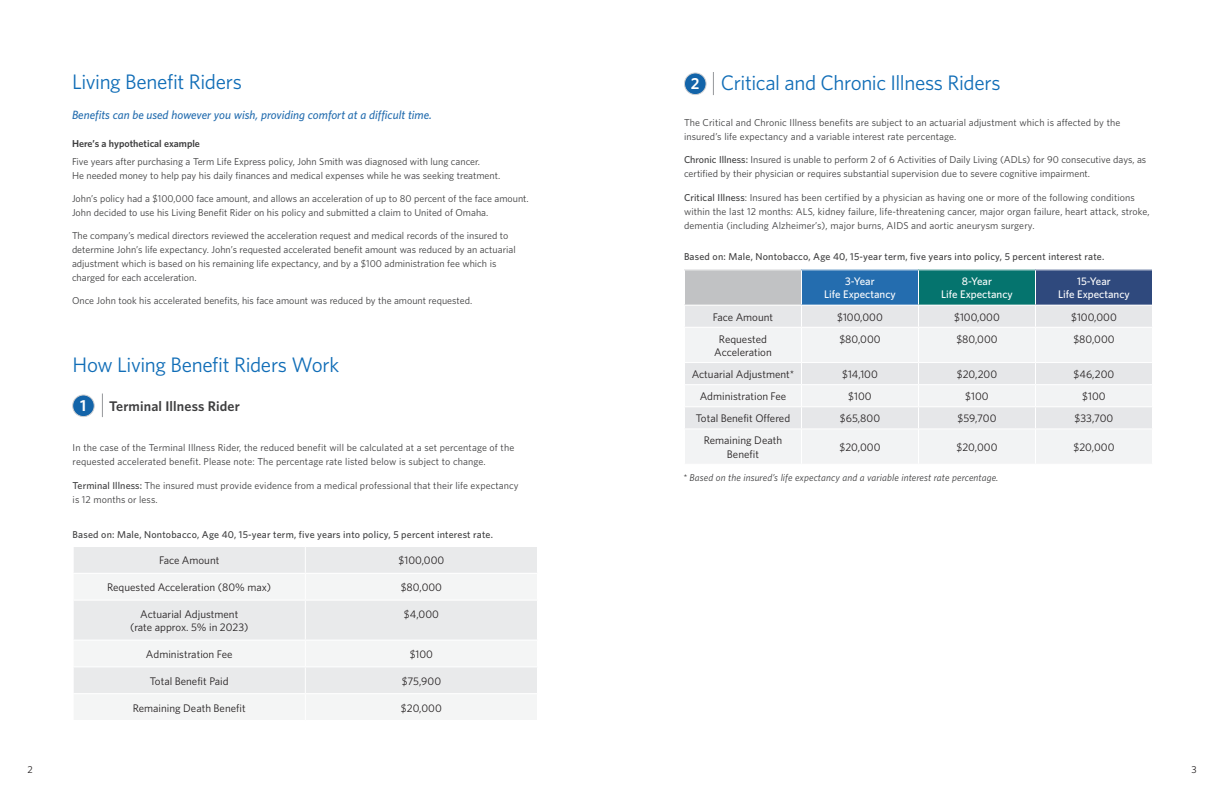
<style>
.page{position:relative;width:1224px;height:792px;background:#fff}
.page>*{position:absolute;margin:0;border:0;box-sizing:border-box;transform-origin:0 0}
.intro{font:21px "Whitney";letter-spacing:-.015em;color:#106db7}
.t1{font:600 16px "Whitney";color:#fff}
.intro-2{font:600 14px "Whitney";letter-spacing:.01em;color:#3e3e3f}
.body{font:italic 500 12px "Whitney";color:#246daf}
.t2{font:11px/13.2px "Whitney";color:#231f20;text-align:center}
.t3{font:500 11px/13.2px "Whitney";color:#fff;text-align:center}
.body-2{font:10px/14px "Whitney";color:#3e3e3f}
.t4{font:500 10px "Whitney";letter-spacing:.02em;color:#3e3e3f}
.body-3{font:italic 10px "Whitney";letter-spacing:.01em;color:#3e3e3f}
.body-4{font:600 10px "Whitney";color:#3e3e3f}
.t5{font:10px "Whitney";color:#231f20}
.s1{font-weight:500}
</style>
<div class="page">
<div style="left:74px;top:547px;width:463px;height:26px;background:#e9eaeb"></div>
<svg style="left:74px;top:574px;width:463px;height:146px;fill:#f4f5f5"></svg>
<svg style="left:305px;top:547px;width:1px;height:53px"></svg>
<hr style="left:73px;top:600px;width:232px;height:1px;background:#fff">
<hr style="left:305px;top:600px;width:233px;height:1px;background:#fff">
<hr style="left:305px;top:601px;width:1px;height:39px;background:#fff">
<hr style="left:73px;top:640px;width:232px;height:1px;background:#fff">
<hr style="left:305px;top:640px;width:233px;height:1px;background:#fff">
<hr style="left:73px;top:666px;width:232px;height:1px;background:#fff">
<hr style="left:305px;top:666px;width:233px;height:1px;background:#fff">
<hr style="left:73px;top:693px;width:232px;height:1px;background:#fff">
<hr style="left:305px;top:693px;width:233px;height:1px;background:#fff">
<svg style="left:305px;top:641px;width:1px;height:79px"></svg>
<div style="left:73px;top:395px;width:21px;height:22px;background:#1364a9;border-radius:50%"></div>
<div style="left:72px;top:395px;width:23px;height:22px;border:1px solid #cfd0d2;border-radius:50%"></div>
<svg style="left:102px;top:394px;width:1px;height:23px"></svg>
<div style="left:684px;top:73px;width:22px;height:22px;background:#1364a9;border-radius:50%"></div>
<div style="left:684px;top:72px;width:23px;height:23px;border:1px solid #cfd0d2;border-radius:50%"></div>
<div style="left:684px;top:270px;width:118px;height:35px;background:#c1c2c4"></div>
<div style="left:802px;top:270px;width:116px;height:35px;background:#246daf"></div>
<div style="left:918px;top:270px;width:118px;height:35px;background:#05746e"></div>
<div style="left:1036px;top:270px;width:116px;height:35px;background:#2f497d"></div>
<div style="left:685px;top:306px;width:467px;height:21px;background:#e6e7e9"></div>
<svg style="left:685px;top:328px;width:467px;height:135px;fill:#f2f3f4"></svg>
<hr style="left:684px;top:270px;width:1px;height:35px;background:#fff">
<hr style="left:801px;top:270px;width:1px;height:35px;background:#fff">
<hr style="left:918px;top:270px;width:1px;height:35px;background:#fff">
<hr style="left:1035px;top:270px;width:1px;height:35px;background:#fff">
<svg style="left:801px;top:306px;width:1px;height:21px"></svg>
<svg style="left:918px;top:306px;width:1px;height:21px"></svg>
<svg style="left:1035px;top:306px;width:1px;height:21px"></svg>
<hr style="left:801px;top:328px;width:1px;height:34px;background:#fff">
<hr style="left:918px;top:328px;width:1px;height:34px;background:#fff">
<hr style="left:1035px;top:328px;width:1px;height:34px;background:#fff">
<hr style="left:684px;top:362px;width:118px;height:1px;background:#fff">
<hr style="left:802px;top:362px;width:116px;height:1px;background:#fff">
<hr style="left:918px;top:362px;width:118px;height:1px;background:#fff">
<hr style="left:1036px;top:362px;width:117px;height:1px;background:#fff">
<hr style="left:684px;top:384px;width:118px;height:1px;background:#fff">
<hr style="left:802px;top:384px;width:116px;height:1px;background:#fff">
<hr style="left:918px;top:384px;width:118px;height:1px;background:#fff">
<hr style="left:1036px;top:384px;width:117px;height:1px;background:#fff">
<hr style="left:684px;top:406px;width:118px;height:1px;background:#fff">
<hr style="left:802px;top:406px;width:116px;height:1px;background:#fff">
<svg style="left:801px;top:363px;width:1px;height:65px"></svg>
<hr style="left:918px;top:406px;width:118px;height:1px;background:#fff">
<svg style="left:918px;top:363px;width:1px;height:65px"></svg>
<hr style="left:1036px;top:406px;width:117px;height:1px;background:#fff">
<svg style="left:1035px;top:363px;width:1px;height:65px"></svg>
<hr style="left:684px;top:428px;width:118px;height:1px;background:#fff">
<hr style="left:802px;top:428px;width:116px;height:1px;background:#fff">
<hr style="left:801px;top:429px;width:1px;height:35px;background:#fff">
<hr style="left:918px;top:428px;width:118px;height:1px;background:#fff">
<hr style="left:918px;top:429px;width:1px;height:35px;background:#fff">
<hr style="left:1036px;top:428px;width:117px;height:1px;background:#fff">
<hr style="left:1035px;top:429px;width:1px;height:35px;background:#fff">
<svg style="left:713px;top:72px;width:1px;height:23px"></svg>
<p class="intro" style="left:72px;top:68px;width:171px">Living Benefit Riders</p>
<p class="body" style="left:72px;top:107px;width:361px">Benefits can be used however you wish, providing comfort at a difficult time.</p>
<p class="body-4" style="left:72px;top:137px;width:129px">Here’s a hypothetical example</p>
<p class="body-2" style="left:72px;top:155px;width:430px">Five years after purchasing a Term Life Express policy, John Smith was diagnosed with lung cancer.<br>He needed money to help pay his daily finances and medical expenses while he was seeking treatment.</p>
<p class="body-2" style="left:72px;top:192px;width:458px">John’s policy had a $100,000 face amount, and allows an acceleration of up to 80 percent of the face amount.<br>John decided to use his Living Benefit Rider on his policy and submitted a claim to United of Omaha.</p>
<p class="body-2" style="left:72px;top:229px;width:445px">The company’s medical directors reviewed the acceleration request and medical records of the insured to determine John’s life expectancy. John’s requested accelerated benefit amount was reduced by an actuarial adjustment which is based on his remaining life expectancy, and by a $100 administration fee which is charged for each acceleration.</p>
<p class="body-2" style="left:72px;top:294px;width:402px">Once John took his accelerated benefits, his face amount was reduced by the amount requested.</p>
<p class="intro" style="left:73px;top:351px;width:268px">How Living Benefit Riders Work</p>
<p class="t1" style="left:80px;top:395px;width:8px">1</p>
<p class="intro-2" style="left:109px;top:396px;width:132px">Terminal Illness Rider</p>
<p class="body-2" style="left:73px;top:440px;width:443px">In the case of the Terminal Illness Rider, the reduced benefit will be calculated at a set percentage of the requested accelerated benefit. Please note: The percentage rate listed below is subject to change.</p>
<p class="body-2" style="left:73px;top:478px;width:448px"><span class="s1">Terminal Illness:</span> The insured must provide evidence from a medical professional that their life expectancy is 12 months or less.</p>
<p class="t4" style="left:73px;top:528px;width:422px">Based on: Male, Nontobacco, Age 40, 15-year term, five years into policy, 5 percent interest rate.</p>
<p class="t2" style="left:159px;top:554px;width:62px">Face Amount</p>
<p class="t2" style="left:399px;top:554px;width:47px">$100,000</p>
<p class="t2" style="left:107px;top:580px;width:166px">Requested Acceleration (80% max)</p>
<p class="t2" style="left:401px;top:580px;width:43px">$80,000</p>
<p class="t2" style="left:140px;top:607px;width:100px">Actuarial Adjustment</p>
<p class="t2" style="left:130px;top:620px;width:120px">(rate approx. 5% in 2023)</p>
<p class="t2" style="left:404px;top:607px;width:36px">$4,000</p>
<p class="t2" style="left:146px;top:647px;width:88px">Administration Fee</p>
<p class="t2" style="left:410px;top:647px;width:25px">$100</p>
<p class="t2" style="left:150px;top:674px;width:80px">Total Benefit Paid</p>
<p class="t2" style="left:402px;top:674px;width:41px">$75,900</p>
<p class="t2" style="left:133px;top:701px;width:114px">Remaining Death Benefit</p>
<p class="t2" style="left:401px;top:701px;width:42px">$20,000</p>
<p class="t1" style="left:691px;top:73px;width:10px">2</p>
<p class="intro" style="left:721px;top:69px;width:281px">Critical and Chronic Illness Riders</p>
<p class="body-2" style="left:684px;top:115px;width:438px">The Critical and Chronic Illness benefits are subject to an actuarial adjustment which is affected by the insured’s life expectancy and a variable interest rate percentage.</p>
<p class="body-2" style="left:684px;top:152px;width:464px"><span class="s1">Chronic Illness:</span> Insured is unable to perform 2 of 6 Activities of Daily Living (ADLs) for 90 consecutive days, as certified by their physician or requires substantial supervision due to severe cognitive impairment.</p>
<p class="body-2" style="left:684px;top:190px;width:467px"><span class="s1">Critical Illness</span>: Insured has been certified by a physician as having one or more of the following conditions within the last 12 months: ALS, kidney failure, life-threatening cancer, major organ failure, heart attack, stroke, dementia (including Alzheimer’s), major burns, AIDS and aortic aneurysm surgery.</p>
<p class="t4" style="left:684px;top:250px;width:422px">Based on: Male, Nontobacco, Age 40, 15-year term, five years into policy, 5 percent interest rate.</p>
<p class="t3" style="left:824px;top:275px;width:73px">3-Year<br>Life Expectancy</p>
<p class="t3" style="left:941px;top:275px;width:73px">8-Year<br>Life Expectancy</p>
<p class="t3" style="left:1058px;top:275px;width:73px">15-Year<br>Life Expectancy</p>
<p class="t2" style="left:713px;top:310px;width:62px">Face Amount</p>
<p class="t2" style="left:837px;top:310px;width:47px">$100,000</p>
<p class="t2" style="left:954px;top:310px;width:47px">$100,000</p>
<p class="t2" style="left:1071px;top:310px;width:47px">$100,000</p>
<p class="t2" style="left:714px;top:332px;width:59px">Requested<br>Acceleration</p>
<p class="t2" style="left:839px;top:332px;width:43px">$80,000</p>
<p class="t2" style="left:956px;top:332px;width:43px">$80,000</p>
<p class="t2" style="left:1073px;top:332px;width:43px">$80,000</p>
<p class="t2" style="left:692px;top:367px;width:104px">Actuarial Adjustment*</p>
<p class="t2" style="left:842px;top:367px;width:37px">$14,100</p>
<p class="t2" style="left:957px;top:367px;width:42px">$20,200</p>
<p class="t2" style="left:1074px;top:367px;width:42px">$46,200</p>
<p class="t2" style="left:700px;top:389px;width:88px">Administration Fee</p>
<p class="t2" style="left:848px;top:389px;width:25px">$100</p>
<p class="t2" style="left:965px;top:389px;width:25px">$100</p>
<p class="t2" style="left:1082px;top:389px;width:25px">$100</p>
<p class="t2" style="left:696px;top:412px;width:96px">Total Benefit Offered</p>
<p class="t2" style="left:840px;top:412px;width:42px">$65,800</p>
<p class="t2" style="left:958px;top:412px;width:40px">$59,700</p>
<p class="t2" style="left:1075px;top:412px;width:40px">$33,700</p>
<p class="t2" style="left:704px;top:434px;width:80px">Remaining Death<br>Benefit</p>
<p class="t2" style="left:840px;top:440px;width:42px">$20,000</p>
<p class="t2" style="left:957px;top:440px;width:42px">$20,000</p>
<p class="t2" style="left:1074px;top:440px;width:42px">$20,000</p>
<p class="body-3" style="left:683px;top:471px;width:317px">* Based on the insured’s life expectancy and a variable interest rate percentage.</p>
<p class="t5" style="left:27px;top:763px;width:7px">2</p>
<p class="t5" style="left:1191px;top:763px;width:7px">3</p>
</div>
